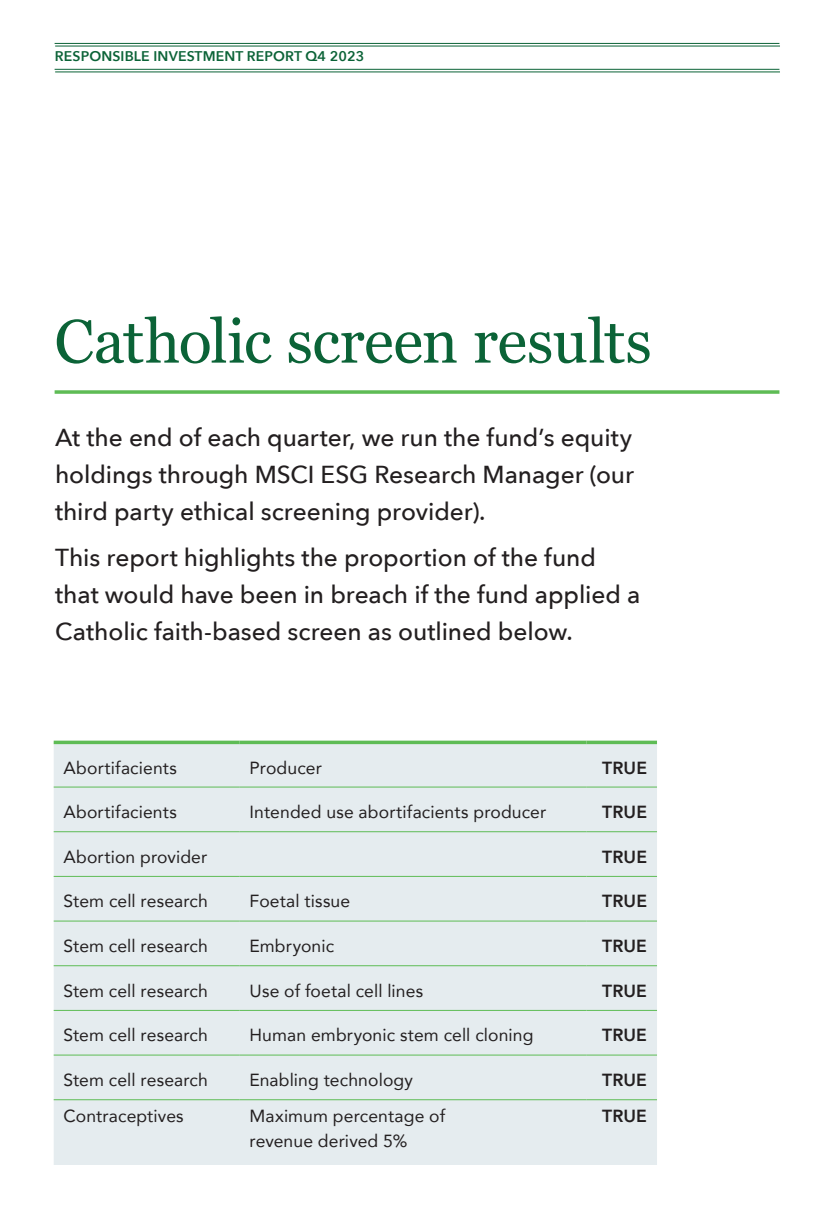
<style>
.page{position:relative;width:834px;height:1216px;background:#fff}
.page>*{position:absolute;margin:0;border:0;box-sizing:border-box;transform-origin:0 0}
.t1{font:61.25px "Georgia";letter-spacing:-.01em;color:#0b6337}
.t2{font:500 24.5px/36.8px "Avenir Next";letter-spacing:-.005em;color:#231f20;text-align:justify}
.t3{font:17.5px/24.5px "Avenir";letter-spacing:.005em;color:#231f20}
.t4{font:800 17.5px "Avenir";letter-spacing:.005em;color:#231f20}
.t5{font:600 14px "Avenir Next";letter-spacing:.01em;color:#0b6337}
</style>
<div class="page">
<hr style="left:55px;top:43px;width:724px;height:1px;background:#0b6337">
<hr style="left:55px;top:69px;width:724px;height:1px;background:#0b6337">
<svg style="left:55px;top:390px;width:724px;height:4px;background:#71c369"></svg>
<div style="left:54px;top:744px;width:603px;height:420px;background:#e5ecef"></div>
<hr style="left:54px;top:786px;width:186px;height:1px;background:#5ebc55">
<hr style="left:240px;top:786px;width:346px;height:1px;background:#5ebc55">
<hr style="left:54px;top:875px;width:186px;height:1px;background:#5ebc55">
<hr style="left:240px;top:875px;width:346px;height:1px;background:#5ebc55">
<hr style="left:54px;top:965px;width:186px;height:1px;background:#5ebc55">
<hr style="left:240px;top:965px;width:346px;height:1px;background:#5ebc55">
<hr style="left:54px;top:1054px;width:186px;height:1px;background:#5ebc55">
<hr style="left:240px;top:1054px;width:346px;height:1px;background:#5ebc55">
<hr style="left:586px;top:786px;width:71px;height:1px;background:#5ebc55">
<hr style="left:586px;top:875px;width:71px;height:1px;background:#5ebc55">
<hr style="left:586px;top:965px;width:71px;height:1px;background:#5ebc55">
<hr style="left:586px;top:1054px;width:71px;height:1px;background:#5ebc55">
<hr style="left:54px;top:831px;width:186px;height:1px;background:#5ebc55">
<hr style="left:240px;top:831px;width:346px;height:1px;background:#5ebc55">
<hr style="left:54px;top:920px;width:186px;height:1px;background:#5ebc55">
<hr style="left:240px;top:920px;width:346px;height:1px;background:#5ebc55">
<hr style="left:54px;top:1009px;width:186px;height:1px;background:#5ebc55">
<hr style="left:240px;top:1009px;width:346px;height:1px;background:#5ebc55">
<hr style="left:54px;top:1099px;width:186px;height:1px;background:#5ebc55">
<hr style="left:240px;top:1099px;width:346px;height:1px;background:#5ebc55">
<hr style="left:586px;top:831px;width:71px;height:1px;background:#5ebc55">
<hr style="left:586px;top:920px;width:71px;height:1px;background:#5ebc55">
<hr style="left:586px;top:1009px;width:71px;height:1px;background:#5ebc55">
<hr style="left:586px;top:1099px;width:71px;height:1px;background:#5ebc55">
<svg style="left:54px;top:740px;width:186px;height:4px"></svg>
<svg style="left:240px;top:740px;width:346px;height:4px"></svg>
<svg style="left:586px;top:740px;width:71px;height:4px"></svg>
<hr style="left:55px;top:46px;width:724px;height:1px;background:#0b6337">
<hr style="left:55px;top:71px;width:724px;height:1px;background:#0b6337">
<p class="t5" style="left:55px;top:44px;width:311px">RESPONSIBLE INVESTMENT REPORT Q4 2023</p>
<h1 class="t1" style="left:54px;top:297px;width:599px">Catholic screen results</h1>
<h2 class="t2" style="left:55px;top:418px;width:580px">At the end of each quarter, we run the fund’s equity holdings through MSCI ESG Research Manager (our third party ethical screening provider).</h2>
<h2 class="t2" style="left:55px;top:538px;width:586px;text-align:left">This report highlights the proportion of the fund that would have been in breach if the fund applied a<br>Catholic faith-based screen as outlined below.</h2>
<p class="t3" style="left:64px;top:755px;width:115px">Abortifacients</p>
<p class="t3" style="left:249px;top:755px;width:74px">Producer</p>
<p class="t4" style="left:602px;top:754px;width:46px">TRUE</p>
<p class="t3" style="left:64px;top:799px;width:115px">Abortifacients</p>
<p class="t3" style="left:249px;top:799px;width:298px">Intended use abortifacients producer</p>
<p class="t4" style="left:602px;top:798px;width:46px">TRUE</p>
<p class="t3" style="left:64px;top:844px;width:145px">Abortion provider</p>
<p class="t4" style="left:602px;top:843px;width:46px">TRUE</p>
<p class="t3" style="left:64px;top:888px;width:146px">Stem cell research</p>
<p class="t3" style="left:249px;top:888px;width:102px">Foetal tissue</p>
<p class="t4" style="left:602px;top:887px;width:46px">TRUE</p>
<p class="t3" style="left:64px;top:933px;width:146px">Stem cell research</p>
<p class="t3" style="left:249px;top:933px;width:86px">Embryonic</p>
<p class="t4" style="left:602px;top:932px;width:46px">TRUE</p>
<p class="t3" style="left:64px;top:977px;width:146px">Stem cell research</p>
<p class="t3" style="left:249px;top:977px;width:175px">Use of foetal cell lines</p>
<p class="t4" style="left:602px;top:977px;width:46px">TRUE</p>
<p class="t3" style="left:63px;top:1022px;width:146px">Stem cell research</p>
<p class="t3" style="left:249px;top:1022px;width:285px">Human embryonic stem cell cloning</p>
<p class="t4" style="left:602px;top:1021px;width:46px">TRUE</p>
<p class="t3" style="left:63px;top:1067px;width:146px">Stem cell research</p>
<p class="t3" style="left:249px;top:1067px;width:165px">Enabling technology</p>
<p class="t4" style="left:602px;top:1066px;width:46px">TRUE</p>
<p class="t3" style="left:63px;top:1103px;width:122px">Contraceptives</p>
<p class="t3" style="left:249px;top:1103px;width:197px">Maximum percentage of revenue derived 5%</p>
<p class="t4" style="left:602px;top:1102px;width:46px">TRUE</p>
</div>
